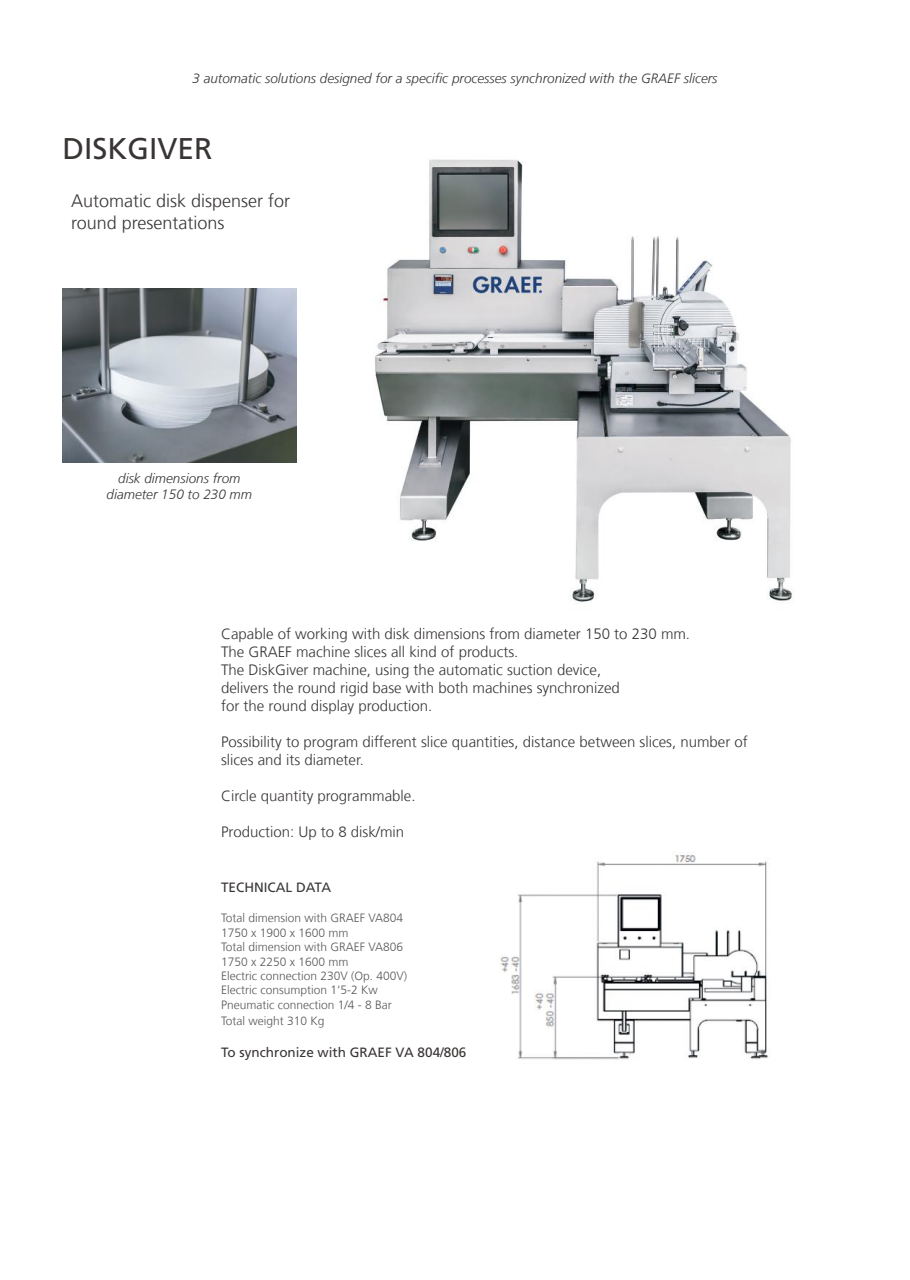
<style>
.page{position:relative;width:910px;height:1280px;background:#fff}
.page>*{position:absolute;margin:0;border:0;box-sizing:border-box;transform-origin:0 0}
.t1{font:30px "Frutiger LT Com";color:#393535}
.t2{font:300 18px/21.6px "Frutiger LT Com";color:#393535}
.t3{font:300 15px/18px "Frutiger LT Com";color:#393535}
.t4{font:italic 300 13.5px/16.2px "Frutiger LT Com";color:#393535;text-align:center}
.t5{font:13.5px "Frutiger LT Com";color:#393535}
.t6{font:300 12px/14.4px "Frutiger LT Com";color:#5a5758}
</style>
<div class="page">
<img style="left:500px;top:855px;width:268px;height:205px">
<img style="left:375px;top:159px;width:417px;height:443px">
<img style="left:62px;top:288px;width:234px;height:175px">
<p class="t4" style="left:192px;top:71px;width:527px">3 automatic solutions designed for a specific processes synchronized with the GRAEF slicers</p>
<h1 class="t1" style="left:63px;top:131px;width:152px">DISKGIVER</h1>
<p class="t2" style="left:71px;top:190px;width:221px">Automatic disk dispenser for round presentations</p>
<p class="t4" style="left:107px;top:470px;width:147px">disk dimensions from diameter 150 to 230 mm</p>
<p class="t3" style="left:221px;top:625px;width:471px">Capable of working with disk dimensions from diameter 150 to 230 mm.<br>The GRAEF</p>
<p class="t3" style="left:221px;top:643px;width:400px;text-indent:75px">machine slices all kind of products.<br>The DiskGiver machine, using the automatic suction device, delivers the round rigid base with both machines synchronized for the round display production.</p>
<p class="t3" style="left:221px;top:733px;width:528px">Possibility to program different slice quantities, distance between slices, number of slices and its diameter.</p>
<p class="t3" style="left:221px;top:787px;width:196px">C ircle quantity programmable.</p>
<p class="t3" style="left:221px;top:823px;width:185px">Production: U p to 8 disk/min</p>
<p class="t5" style="left:221px;top:879px;width:112px">TECHNICAL DATA</p>
<p class="t6" style="left:221px;top:911px;width:118px">Total dimension with GRAEF</p>
<p class="t6" style="left:368px;top:911px;width:36px">VA804</p>
<p class="t6" style="left:221px;top:925px;width:129px">1750 x 1900 x 1600 mm<br>Total dimension with GRAEF</p>
<p class="t6" style="left:368px;top:940px;width:36px">VA806</p>
<p class="t6" style="left:221px;top:954px;width:188px">1750 x 2250 x 1600 mm<br>Electric connection 230V (Op. 400V)<br>Electric consumption 1‘5-2 Kw<br>Pneumatic connection 1/4 - 8 Bar</p>
<p class="t6" style="left:221px;top:1014px;width:105px">Total weight 310 Kg</p>
<p class="t5" style="left:221px;top:1045px;width:247px">To synchronize with GRAEF VA 804/806</p>
</div>
